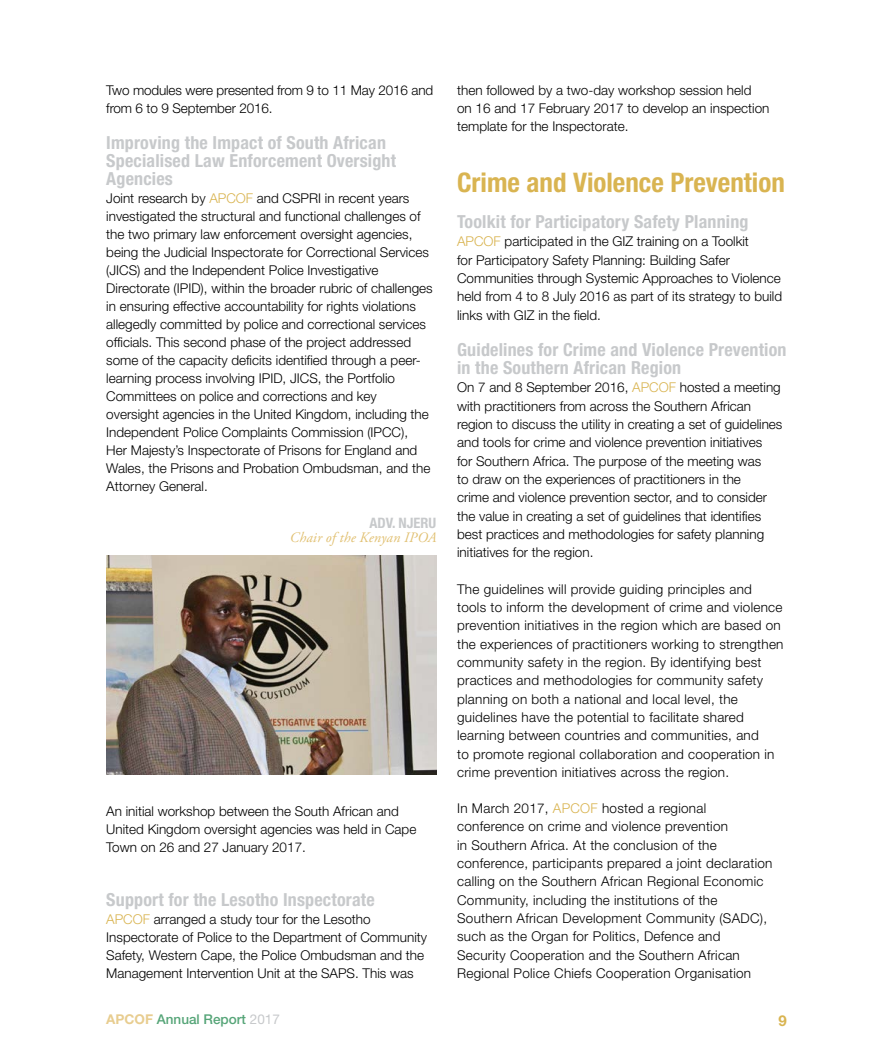
<style>
.page{position:relative;width:893px;height:1063px;background:#fff}
.page>*{position:absolute;margin:0;border:0;box-sizing:border-box;transform-origin:0 0}
.t1{font:700 condensed 27px "Helvetica Neue LT Std";color:#d9b451}
.t2{font:700 condensed 18px/18px "Helvetica Neue LT Std";letter-spacing:.01em;color:#c7c9cb}
.t3{font:700 15px "Helvetica Neue LT Std";color:#d9b451}
.t4{font:italic 14.4px "Adobe Garamond Pro";letter-spacing:.01em;color:#e1c071}
.t5{font:700 condensed 14.4px "Helvetica Neue LT Std";color:#c7c9cb}
.t6{font:300 13.5px/18px "Helvetica Neue LT Std";color:#000}
.t7{font:300 13.5px/18.3px "Helvetica Neue LT Std";letter-spacing:.02em;color:#000}
.t8{font:500 13.5px "Helvetica Neue LT Std";color:#56a578}
.s1{color:#d9b451}
.s2{font-weight:700;color:#e8cd90}
.s3{font-weight:400;color:#c7c9cb}
</style>
<div class="page">
<img style="left:106px;top:555px;width:330px;height:219px">
<p class="t6" style="left:106px;top:81px;width:329px">Two modules were presented from 9 to 11 May 2016 and from 6 to 9 September 2016.</p>
<h2 class="t2" style="left:106px;top:133px;width:291px">Improving the Impact of South African<br>Specialised Law Enforcement Oversight<br>Agencies</h2>
<p class="t6" style="left:106px;top:189px;width:328px">Joint research by <span class="s1">APCOF</span> and CSPRI in recent years investigated the structural and functional challenges of the two primary law enforcement oversight agencies, being the Judicial Inspectorate for Correctional Services (JICS) and the Independent Police Investigative Directorate (IPID), within the broader rubric of challenges in ensuring effective accountability for rights violations allegedly committed by police and correctional services officials. This second phase of the project addressed some of the capacity deficits identified through a peer&shy;learning process involving IPID, JICS, the Portfolio Committees on police and corrections and key oversight agencies in the United Kingdom, including the Independent Police Complaints Commission (IPCC),<br>Her Majesty’s Inspectorate of Prisons for England and Wales, the Prisons and Probation Ombudsman, and the Attorney General.</p>
<p class="t5" style="left:369px;top:514px;width:68px">ADV. NJERU</p>
<p class="t4" style="left:290px;top:529px;width:148px">Chair of the Kenyan IPOA</p>
<p class="t6" style="left:106px;top:801px;width:312px">An initial workshop between the South African and<br>United Kingdom oversight agencies was held in Cape<br>Town on 26 and 27 January 2017.</p>
<h2 class="t2" style="left:106px;top:890px;width:270px">Support for the Lesotho Inspectorate</h2>
<p class="t6" style="left:106px;top:910px;width:322px"><span class="s1">APCOF</span> arranged a study tour for the Lesotho Inspectorate of Police to the Department of Community Safety, Western Cape, the Police Ombudsman and the Management Intervention Unit at the SAPS. This was</p>
<p class="t6" style="left:457px;top:80px;width:314px">then followed by a two-day workshop session held on 16 and 17 February 2017 to develop an inspection template for the Inspectorate.</p>
<h1 class="t1" style="left:457px;top:166px;width:329px">Crime and Violence Prevention</h1>
<h2 class="t2" style="left:457px;top:212px;width:293px">Toolkit for Participatory Safety Planning</h2>
<p class="t6" style="left:457px;top:232px;width:327px"><span class="s1">APCOF</span> participated in the GIZ training on a Toolkit<br>for Participatory Safety Planning: Building Safer Communities through Systemic Approaches to Violence held from 4 to 8 July 2016 as part of its strategy to build links with GIZ in the field.</p>
<h2 class="t2" style="left:457px;top:340px;width:331px">Guidelines for Crime and Violence Prevention in the Southern African Region</h2>
<p class="t6" style="left:457px;top:378px;width:327px">On 7 and 8 September 2016, <span class="s1">APCOF</span> hosted a meeting with practitioners from across the Southern African region to discuss the utility in creating a set of guidelines and tools for crime and violence prevention initiatives<br>for Southern Africa. The purpose of the meeting was<br>to draw on the experiences of practitioners in the<br>crime and violence prevention sector, and to consider the value in creating a set of guidelines that identifies best practices and methodologies for safety planning initiatives for the region.</p>
<p class="t7" style="left:457px;top:579px;width:328px">The guidelines will provide guiding principles and tools to inform the development of crime and violence prevention initiatives in the region which are based on the experiences of practitioners working to strengthen community safety in the region. By identifying best practices and methodologies for community safety planning on both a national and local level, the guidelines have the potential to facilitate shared learning between countries and communities, and<br>to promote regional collaboration and cooperation in crime prevention initiatives across the region.</p>
<p class="t7" style="left:457px;top:799px;width:317px">In March 2017, <span class="s1">APCOF</span> hosted a regional conference on crime and violence prevention<br>in Southern Africa. At the conclusion of the conference, participants prepared a joint declaration calling on the Southern African Regional Economic Community, including the institutions of the Southern African Development Community (SADC), such as the Organ for Politics, Defence and Security Cooperation and the Southern African Regional Police Chiefs Cooperation Organisation</p>
<p class="t8" style="left:106px;top:1011px;width:175px"><span class="s2">APCOF</span> Annual Report <span class="s3">2017</span></p>
<p class="t3" style="left:778px;top:1011px;width:10px">9</p>
</div>
